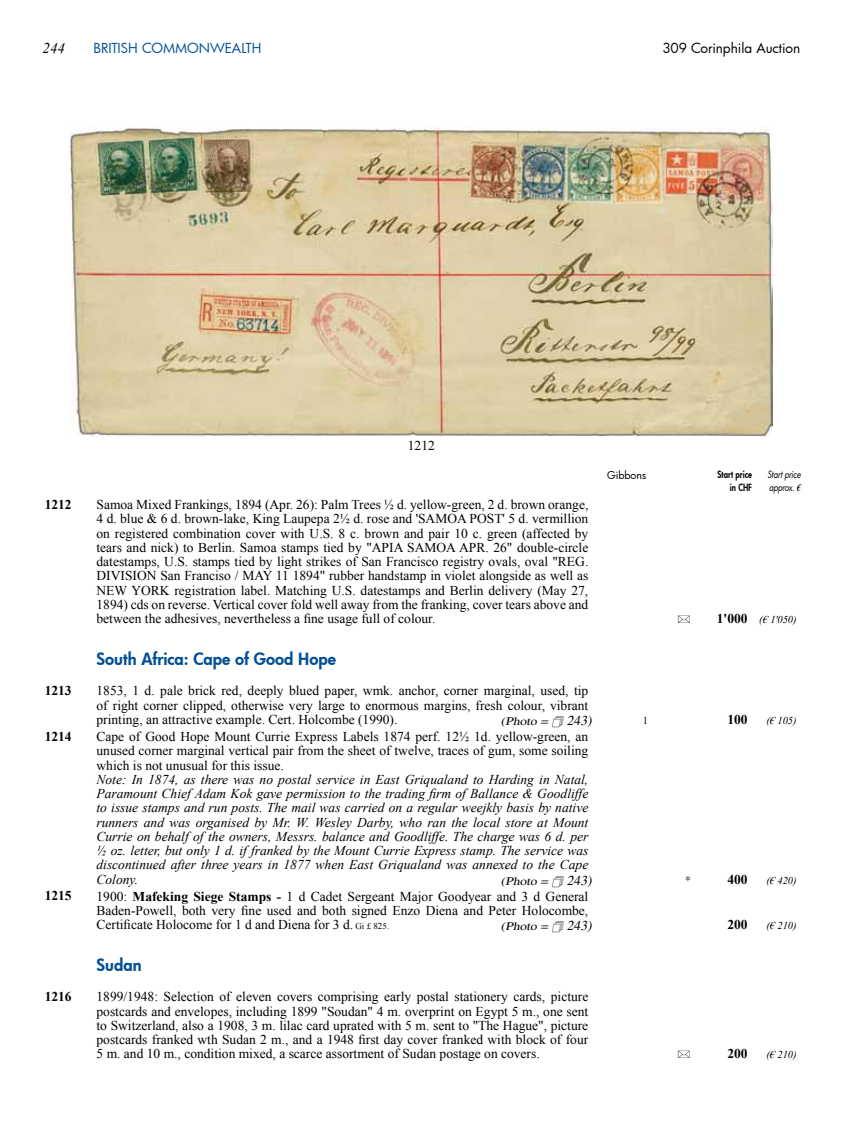
<style>
.page{position:relative;width:864px;height:1127px;background:#fff}
.page>*{position:absolute;margin:0;border:0;box-sizing:border-box;transform-origin:0 0}
.t1{font:800 16.5px "Futura";color:#004f95}
.t2{font:italic 15px "Times New Roman";color:#000}
.t3{font:13.5px/14.2px "Times New Roman";color:#000;text-align:justify}
.t4{font:italic 13.5px/14.2px "Times New Roman";color:#000;text-align:justify}
.t5{font:700 13.5px "Times New Roman";color:#000}
.t6{font:13.5px "Futura";letter-spacing:-.005em;color:#000}
.t7{font:13.5px "Futura";letter-spacing:-.005em;color:#004f95}
.t8{font:italic 11.55px "Times";color:#000;scale:1.18 1}
.t9{font:11.25px "aukphila";color:#000}
.t10{font:11.25px "Times";color:#000}
.t11{font:italic 10.5px "Times New Roman";letter-spacing:-.01em;color:#000}
.t12{font:10.5px "Futura";color:#000}
.t13{font:10.5px "Times New Roman";color:#000}
.t14{font:italic 9.75px/12.8px "Futura";letter-spacing:-.015em;color:#000;scale:.8 1}
.t15{font:800 9.75px/12.8px "Futura";color:#000;text-align:right;scale:.8 1}
.s1{font-size:13.5px}
.s2{font-weight:700}
.s3{font-size:9px}
.s4{font-family:"Times New Roman";font-weight:700}
.s5{font-weight:700;font-style:normal;font-size:13.5px}
</style>
<div class="page">
<img style="left:70px;top:127px;width:702px;height:309px">
<p class="t2" style="left:43px;top:38px;width:24px">244</p>
<p class="t7" style="left:94px;top:39px;width:169px">BRITISH COMMONWEALTH</p>
<p class="t6" style="left:662px;top:39px;width:139px">309 Corinphila Auction</p>
<p class="t5" style="left:45px;top:495px;width:29px">1212</p>
<p class="t5" style="left:45px;top:681px;width:29px">1213</p>
<p class="t5" style="left:45px;top:727px;width:29px">1214</p>
<p class="t5" style="left:45px;top:886px;width:29px">1215</p>
<p class="t5" style="left:45px;top:987px;width:29px">1216</p>
<p class="t3" style="left:407px;top:438px;width:28px">1212</p>
<p class="t3" style="left:96px;top:497px;width:493px">Samoa Mixed Frankings, 1894 (Apr. 26): Palm Trees ½ d. yellow-green, 2 d. brown orange, 4 d. blue &amp; 6 d. brown-lake, King Laupepa 2½ d. rose and 'SAMOA POST' 5 d. vermillion on registered combination cover with U.S. 8 c. brown and pair 10 c. green (affected by tears and nick) to Berlin. Samoa stamps tied by "APIA SAMOA APR. 26" double-circle datestamps, U.S. stamps tied by light strikes of San Francisco registry ovals, oval "REG.<br>DIVISION San Franciso / MAY 11 1894" rubber handstamp in violet alongside as well as NEW YORK registration label. Matching U.S. datestamps and Berlin delivery (May 27, 1894) cds on reverse. Vertical cover fold well away from the franking, cover tears above and between the adhesives, nevertheless a fine usage full of colour.</p>
<p class="t1" style="left:96px;top:648px;width:241px">South Africa: Cape of Good Hope</p>
<p class="t3" style="left:96px;top:683px;width:493px">1853, 1 d. pale brick red, deeply blued paper, wmk. anchor, corner marginal, used, tip of right corner clipped, otherwise very large to enormous margins, fresh colour, vibrant printing, an attractive example. Cert. Holcombe (1990).</p>
<p class="t8" style="left:500px;top:714px;width:81px">(Photo = <span class="s1">243)</span></p>
<p class="t3" style="left:96px;top:729px;width:493px">Cape of Good Hope Mount Currie Express Labels 1874 perf. 12½ 1d. yellow-green, an unused corner marginal vertical pair from the sheet of twelve, traces of gum, some soiling which is not unusual for this issue.</p>
<p class="t4" style="left:96px;top:772px;width:493px">Note: In 1874, as there was no postal service in East Griqualand to Harding in Natal, Paramount Chief Adam Kok gave permission to the trading firm of Ballance &amp; Goodliffe to issue stamps and run posts. The mail was carried on a regular weejkly basis by native runners and was organised by Mr. W. Wesley Darby, who ran the local store at Mount Currie on behalf of the owners, Messrs. balance and Goodliffe. The charge was 6 d. per ½ oz. letter, but only 1 d. if franked by the Mount Currie Express stamp. The service was discontinued after three years in 1877 when East Griqualand was annexed to the Cape Colony.</p>
<p class="t8" style="left:500px;top:874px;width:81px">(Photo = <span class="s1">243)</span></p>
<p class="t3" style="left:96px;top:889px;width:493px">1900: <span class="s2">Mafeking Siege Stamps -</span> 1 d Cadet Sergeant Major Goodyear and 3 d General Baden-Powell, both very fine used and both signed Enzo Diena and Peter Holocombe, Certificate Holocome for 1 d and Diena for 3 d. <span class="s3">Gi £ 825.</span></p>
<p class="t8" style="left:500px;top:919px;width:81px">(Photo = <span class="s1">243)</span></p>
<p class="t1" style="left:96px;top:954px;width:47px">Sudan</p>
<p class="t3" style="left:96px;top:989px;width:493px">1899/1948: Selection of eleven covers comprising early postal stationery cards, picture postcards and envelopes, including 1899 "Soudan" 4 m. overprint on Egypt 5 m., one sent to Switzerland, also a 1908, 3 m. lilac card uprated with 5 m. sent to "The Hague", picture postcards franked wth Sudan 2 m., and a 1948 first day cover franked with block of four 5 m. and 10 m., condition mixed, a scarce assortment of Sudan postage on covers.</p>
<p class="t12" style="left:607px;top:468px;width:40px">Gibbons</p>
<p class="t15" style="left:717px;top:468px;width:44px">Start price in CHF</p>
<p class="t14" style="left:767px;top:468px;width:43px">Start price approx. <span class="s4">€</span></p>
<p class="t9" style="left:677px;top:613px;width:14px">6</p>
<p class="t11" style="left:716px;top:612px;width:81px"><span class="s5">1'000</span> (€ 1'050)</p>
<p class="t13" style="left:642px;top:713px;width:7px">1</p>
<p class="t5" style="left:727px;top:710px;width:22px">100</p>
<p class="t11" style="left:766px;top:713px;width:31px">(€ 105)</p>
<p class="t10" style="left:685px;top:873px;width:7px">*</p>
<p class="t5" style="left:727px;top:870px;width:22px">400</p>
<p class="t11" style="left:766px;top:873px;width:31px">(€ 420)</p>
<p class="t5" style="left:727px;top:915px;width:22px">200</p>
<p class="t11" style="left:766px;top:918px;width:31px">(€ 210)</p>
<p class="t9" style="left:677px;top:1048px;width:14px">6</p>
<p class="t5" style="left:727px;top:1044px;width:22px">200</p>
<p class="t11" style="left:766px;top:1047px;width:31px">(€ 210)</p>
</div>
